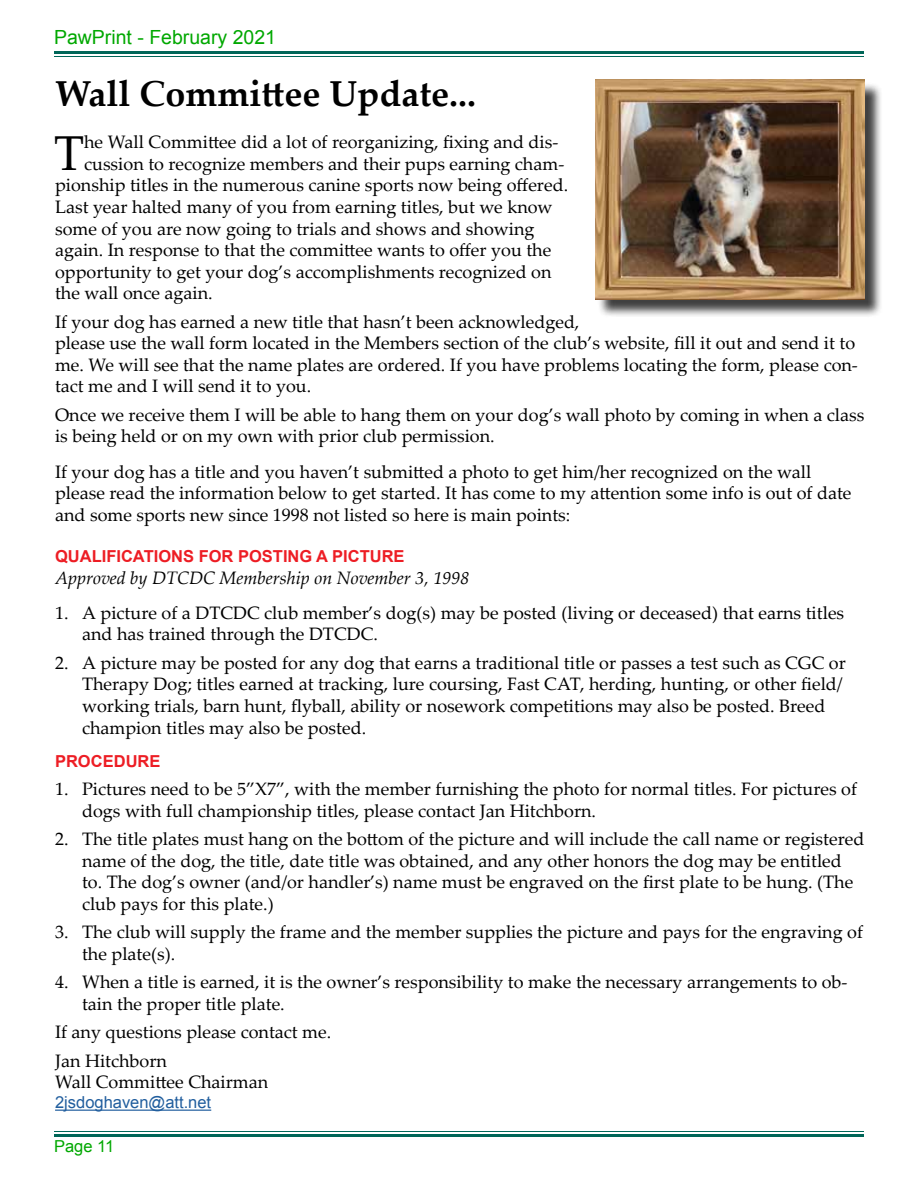
<style>
.page{position:relative;width:918px;height:1188px;background:#fff}
.page>*{position:absolute;margin:0;border:0;box-sizing:border-box;transform-origin:0 0}
.t1{font:49.05px "Palatino Linotype";color:#000}
.t2{font:700 36px "Palatino Linotype";color:#000}
.t3{font:19.5px "Arial";color:#00a800}
.t4{font:18px/21.6px "Palatino Linotype";color:#000}
.t5{font:italic 18px "Palatino Linotype";color:#000}
.t6{font:700 16.5px "Arial";color:#ed1d24}
.t7{font:16.5px "Arial";color:#215e9e}
.t8{font:16.5px "Arial";color:#00a800}
</style>
<div class="page">
<hr style="left:54px;top:51px;width:810px;height:3px;background:#006658">
<hr style="left:54px;top:56px;width:810px;height:1px;background:#006658">
<hr style="left:54px;top:1131px;width:810px;height:1px;background:#006658">
<hr style="left:54px;top:1134px;width:810px;height:3px;background:#006658">
<hr style="left:55px;top:1110px;width:156px;height:1px;background:#215e9e">
<div style="left:597px;top:82px;width:285px;height:236px;background:#000;opacity:.75"></div>
<img style="left:595px;top:80px;width:269px;height:219px">
<p class="t3" style="left:54px;top:25px;width:224px">PawPrint - February 2021</p>
<h2 class="t2" style="left:55px;top:68px;width:423px">Wall Committee Update...</h2>
<h1 class="t1" style="left:54px;top:118px;width:32px">T</h1>
<p class="t4" style="left:84px;top:130px;width:476px">he Wall Committee did a lot of reorganizing, fixing and dis-</p>
<p class="t4" style="left:84px;top:152px;width:482px">cussion to recognize members and their pups earning cham-</p>
<p class="t4" style="left:55px;top:174px;width:515px">pionship titles in the numerous canine sports now being offered.</p>
<p class="t4" style="left:55px;top:195px;width:499px">Last year halted many of you from earning titles, but we know</p>
<p class="t4" style="left:55px;top:217px;width:481px">some of you are now going to trials and shows and showing</p>
<p class="t4" style="left:55px;top:238px;width:498px">again. In response to that the committee wants to offer you the</p>
<p class="t4" style="left:55px;top:260px;width:498px">opportunity to get your dog’s accomplishments recognized on</p>
<p class="t4" style="left:55px;top:282px;width:159px">the wall once again.</p>
<p class="t4" style="left:55px;top:310px;width:804px">If your dog has earned a new title that hasn’t been acknowledged,<br>please use the wall form located in the Members section of the club’s website, fill it out and send it to me. We will see that the name plates are ordered. If you have problems locating the form, please con&shy;tact me and I will send it to you.</p>
<p class="t4" style="left:55px;top:403px;width:811px">Once we receive them I will be able to hang them on your dog’s wall photo by coming in when a class is being held or on my own with prior club permission.</p>
<p class="t4" style="left:55px;top:460px;width:798px">If your dog has a title and you haven’t submitted a photo to get him/her recognized on the wall please read the information below to get started. It has come to my attention some info is out of date and some sports new since 1998 not listed so here is main points:</p>
<p class="t6" style="left:55px;top:545px;width:351px">QUALIFICATIONS FOR POSTING A PICTURE</p>
<p class="t5" style="left:55px;top:565px;width:416px">Approved by DTCDC Membership on November 3, 1998</p>
<p class="t4" style="left:82px;top:601px;width:764px;text-indent:-27px">1. A picture of a DTCDC club member’s dog(s) may be posted (living or deceased) that earns titles and has trained through the DTCDC.</p>
<p class="t4" style="left:82px;top:651px;width:765px;text-indent:-27px">2. A picture may be posted for any dog that earns a traditional title or passes a test such as CGC or Therapy Dog; titles earned at tracking, lure coursing, Fast CAT, herding, hunting, or other field/ working trials, barn hunt, flyball, ability or nosework competitions may also be posted. Breed champion titles may also be posted.</p>
<p class="t6" style="left:55px;top:750px;width:107px">PROCEDURE</p>
<p class="t4" style="left:82px;top:778px;width:776px;text-indent:-27px">1. Pictures need to be 5”X7”, with the member furnishing the photo for normal titles. For pictures of dogs with full championship titles, please contact Jan Hitchborn.</p>
<p class="t4" style="left:82px;top:828px;width:784px;text-indent:-27px">2. The title plates must hang on the bottom of the picture and will include the call name or registered name of the dog, the title, date title was obtained, and any other honors the dog may be entitled to. The dog’s owner (and/or handler’s) name must be engraved on the first plate to be hung. (The club pays for this plate.)</p>
<p class="t4" style="left:82px;top:921px;width:782px;text-indent:-27px">3. The club will supply the frame and the member supplies the picture and pays for the engraving of the plate(s).</p>
<p class="t4" style="left:82px;top:971px;width:767px;text-indent:-27px">4. When a title is earned, it is the owner’s responsibility to make the necessary arrangements to ob&shy;tain the proper title plate.</p>
<p class="t4" style="left:55px;top:1017px;width:278px;line-height:28.3px">If any questions please contact me.<br>Jan Hitchborn</p>
<p class="t4" style="left:55px;top:1071px;width:215px">Wall Committee Chairman</p>
<p class="t7" style="left:55px;top:1092px;width:158px">2jsdoghaven@att.net</p>
<p class="t8" style="left:54px;top:1135px;width:62px">Page 11</p>
</div>
